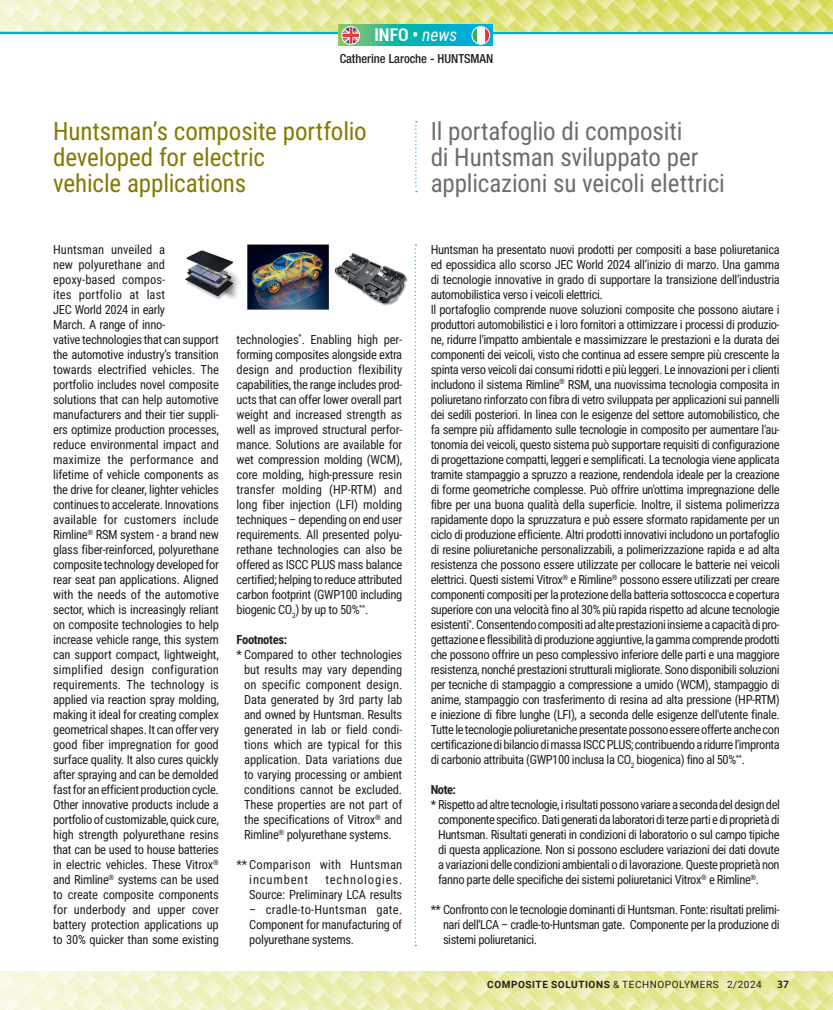
<style>
.page{position:relative;width:833px;height:1010px;background:#fff}
.page>*{position:absolute;margin:0;border:0;box-sizing:border-box;transform-origin:0 0}
.t1{font:25px/26.2px "Roboto Condensed";letter-spacing:-.005em;color:#6c6d70}
.t2{font:25px/26.2px "Roboto Condensed";letter-spacing:-.005em;color:#837a00}
.t3{font:700 condensed 17.5px "Roboto";color:#fff}
.t4{font:12.5px/15px "Roboto Condensed";letter-spacing:-.035em;color:#231f20;text-align:justify}
.t5{font:12.5px/15px "Roboto Condensed";letter-spacing:-.015em;color:#231f20;text-align:right}
.t6{font:12.5px/15px "Roboto Condensed";letter-spacing:.015em;color:#231f20}
.t7{font:500 condensed 12.5px "Helvetica Neue";color:#231f20}
.t8{font:700 12.5px "Roboto Condensed";letter-spacing:-.025em;color:#231f20}
.t9{font:600 11.25px "Myriad Pro";color:#231f20}
.t10{font:10px "Roboto";letter-spacing:.055em;color:#231f20}
.s1{font-family:"Roboto Condensed";font-weight:400;font-style:italic;font-stretch:normal}
.s2{font-weight:700}
</style>
<div class="page">
<hr style="left:0;top:32px;width:833px;height:2px;background:#00acdd">
<img style="left:0;top:0;width:833px;height:32px">
<svg style="left:339px;top:25px;width:154px;height:21px"></svg>
<img style="left:342px;top:27px;width:17px;height:17px;border-radius:9px">
<div style="left:342px;top:26px;width:18px;height:18px;border:1px solid #fff;border-radius:50%"></div>
<img style="left:472px;top:27px;width:18px;height:17px;border-radius:9px">
<div style="left:472px;top:26px;width:18px;height:18px;border:1px solid #fff;border-radius:50%"></div>
<img style="left:0;top:971px;width:833px;height:39px">
<svg style="left:415px;top:121px;width:2px;height:71px"></svg>
<svg style="left:415px;top:244px;width:1px;height:702px"></svg>
<img style="left:185px;top:244px;width:222px;height:66px">
<h2 class="t3" style="left:374px;top:23px;width:84px">INFO • <span class="s1">news</span></h2>
<p class="t7" style="left:340px;top:51px;width:155px">Catherine Laroche - HUNTSMAN</p>
<h1 class="t2" style="left:53px;top:117px;width:315px">Huntsman’s composite portfolio developed for electric<br>vehicle applications</h1>
<p class="t4" style="left:53px;top:241px;width:167px;text-align:left">Huntsman unveiled a<br>new polyurethane and epoxy-based compos-<br>ites portfolio at last<br>JEC World 2024 in early<br>March. A range of inno-<br>vative technologies that can support the automotive industry’s transition towards electrified vehicles. The portfolio includes novel composite solutions that can help automotive manufacturers and their tier suppli&shy;ers optimize production processes, reduce environmental impact and maximize the performance and lifetime of vehicle components as the drive for cleaner, lighter vehicles continues to accelerate. Innovations available for customers include Rimline<sup>®</sup> RSM system - a brand new glass fiber-reinforced, polyurethane composite technology developed for rear seat pan applications. Aligned with the needs of the automotive sector, which is increasingly reliant on composite technologies to help increase vehicle range, this system can support compact, lightweight, simplified design configuration requirements. The technology is applied via reaction spray molding, making it ideal for creating complex geometrical shapes. It can offer very good fiber impregnation for good surface quality. It also cures quickly after spraying and can be demolded fast for an efficient production cycle.<br>Other innovative products include a portfolio of customizable, quick cure, high strength polyurethane resins that can be used to house batteries in electric vehicles. These Vitrox<sup>® </sup>and Rimline<sup>®</sup> systems can be used to create composite components for underbody and upper cover battery protection applications up to 30% quicker than some existing</p>
<p class="t4" style="left:237px;top:331px;width:167px">technologies<sup>*</sup>. Enabling high per&shy;forming composites alongside extra design and production flexibility capabilities, the range includes prod&shy;ucts that can offer lower overall part weight and increased strength as well as improved structural perfor&shy;mance. Solutions are available for wet compression molding (WCM), core molding, high-pressure resin transfer molding (HP-RTM) and long fiber injection (LFI) molding techniques – depending on end user requirements. All presented polyu&shy;rethane technologies can also be offered as ISCC PLUS mass balance certified; helping to reduce attributed carbon footprint (GWP100 including biogenic CO<sub>2</sub>) by up to 50%<sup>**</sup>.</p>
<p class="t8" style="left:237px;top:630px;width:52px">Footnotes:</p>
<p class="t4" style="left:244px;top:646px;width:160px;text-indent:-8px">* Compared to other technologies but results may vary depending on specific component design.<br>Data generated by 3rd party lab and owned by Huntsman. Results generated in lab or field condi&shy;tions which are typical for this application. Data variations due to varying processing or ambient conditions cannot be excluded.<br>These properties are not part of the specifications of Vitrox<sup>®</sup> and Rimline<sup>®</sup> polyurethane systems.</p>
<p class="t6" style="left:249px;top:856px;width:154px;text-indent:-13px">** Comparison with Huntsman incumbent</p>
<p class="t5" style="left:249px;top:871px;width:154px">technologies.<br>Source: Preliminary LCA results</p>
<p class="t4" style="left:249px;top:901px;width:154px">– cradle-to-Huntsman gate.<br>Component for manufacturing of polyurethane systems.</p>
<h1 class="t1" style="left:431px;top:117px;width:296px">Il portafoglio di compositi<br>di Huntsman sviluppato per applicazioni su veicoli elettrici</h1>
<p class="t4" style="left:431px;top:241px;width:351px;text-align:left">Huntsman ha presentato nuovi prodotti per compositi a base poliuretanica ed epossidica allo scorso JEC World 2024 all’inizio di marzo. Una gamma di tecnologie innovative in grado di supportare la transizione dell’industria automobilistica verso i veicoli elettrici.<br>Il portafoglio comprende nuove soluzioni composite che possono aiutare i produttori automobilistici e i loro fornitori a ottimizzare i processi di produzio&shy;ne, ridurre l'impatto ambientale e massimizzare le prestazioni e la durata dei componenti dei veicoli, visto che continua ad essere sempre più crescente la spinta verso veicoli dai consumi ridotti e più leggeri. Le innovazioni per i clienti includono il sistema Rimline<sup>®</sup> RSM, una nuovissima tecnologia composita in poliuretano rinforzato con fibra di vetro sviluppata per applicazioni sui pannelli dei sedili posteriori. In linea con le esigenze del settore automobilistico, che fa sempre più affidamento sulle tecnologie in composito per aumentare l'au&shy;tonomia dei veicoli, questo sistema può supportare requisiti di configurazione di progettazione compatti, leggeri e semplificati. La tecnologia viene applicata tramite stampaggio a spruzzo a reazione, rendendola ideale per la creazione di forme geometriche complesse. Può offrire un'ottima impregnazione delle fibre per una buona qualità della superficie. Inoltre, il sistema polimerizza rapidamente dopo la spruzzatura e può essere sformato rapidamente per un ciclo di produzione efficiente. Altri prodotti innovativi includono un portafoglio di resine poliuretaniche personalizzabili, a polimerizzazione rapida e ad alta resistenza che possono essere utilizzate per collocare le batterie nei veicoli elettrici. Questi sistemi Vitrox<sup>®</sup> e Rimline<sup>®</sup> possono essere utilizzati per creare componenti compositi per la protezione della batteria sottoscocca e copertura superiore con una velocità fino al 30% più rapida rispetto ad alcune tecnologie esistenti<sup>*</sup>. Consentendo compositi ad alte prestazioni insieme a capacità di pro&shy;gettazione e flessibilità di produzione aggiuntive, la gamma comprende prodotti che possono offrire un peso complessivo inferiore delle parti e una maggiore resistenza, nonché prestazioni strutturali migliorate. Sono disponibili soluzioni per tecniche di stampaggio a compressione a umido (WCM), stampaggio di anime, stampaggio con trasferimento di resina ad alta pressione (HP-RTM) e iniezione di fibre lunghe (LFI), a seconda delle esigenze dell'utente finale.<br>Tutte le tecnologie poliuretaniche presentate possono essere offerte anche con certificazione di bilancio di massa ISCC PLUS; contribuendo a ridurre l'impronta di carbonio attribuita (GWP100 inclusa la CO<sub>2</sub> biogenica) fino al 50%<sup>**</sup>.</p>
<p class="t8" style="left:431px;top:780px;width:27px">Note:</p>
<p class="t4" style="left:438px;top:796px;width:343px;text-indent:-7px">* Rispetto ad altre tecnologie, i risultati possono variare a seconda del design del componente specifico. Dati generati da laboratori di terze parti e di proprietà di Huntsman. Risultati generati in condizioni di laboratorio o sul campo tipiche di questa applicazione. Non si possono escludere variazioni dei dati dovute a variazioni delle condizioni ambientali o di lavorazione. Queste proprietà non fanno parte delle specifiche dei sistemi poliuretanici Vitrox<sup>®</sup> e Rimline<sup>®</sup>.</p>
<p class="t4" style="left:443px;top:901px;width:338px;text-indent:-12px">** Confronto con le tecnologie dominanti di Huntsman. Fonte: risultati prelimi&shy;nari dell'LCA – cradle-to-Huntsman gate. Componente per la produzione di sistemi poliuretanici.</p>
<p class="t10" style="left:487px;top:977px;width:276px"><span class="s2">COMPOSITE SOLUTIONS</span> &amp; TECHNOPOLYMERS 2/2024</p>
<p class="t9" style="left:777px;top:977px;width:14px">37</p>
</div>
